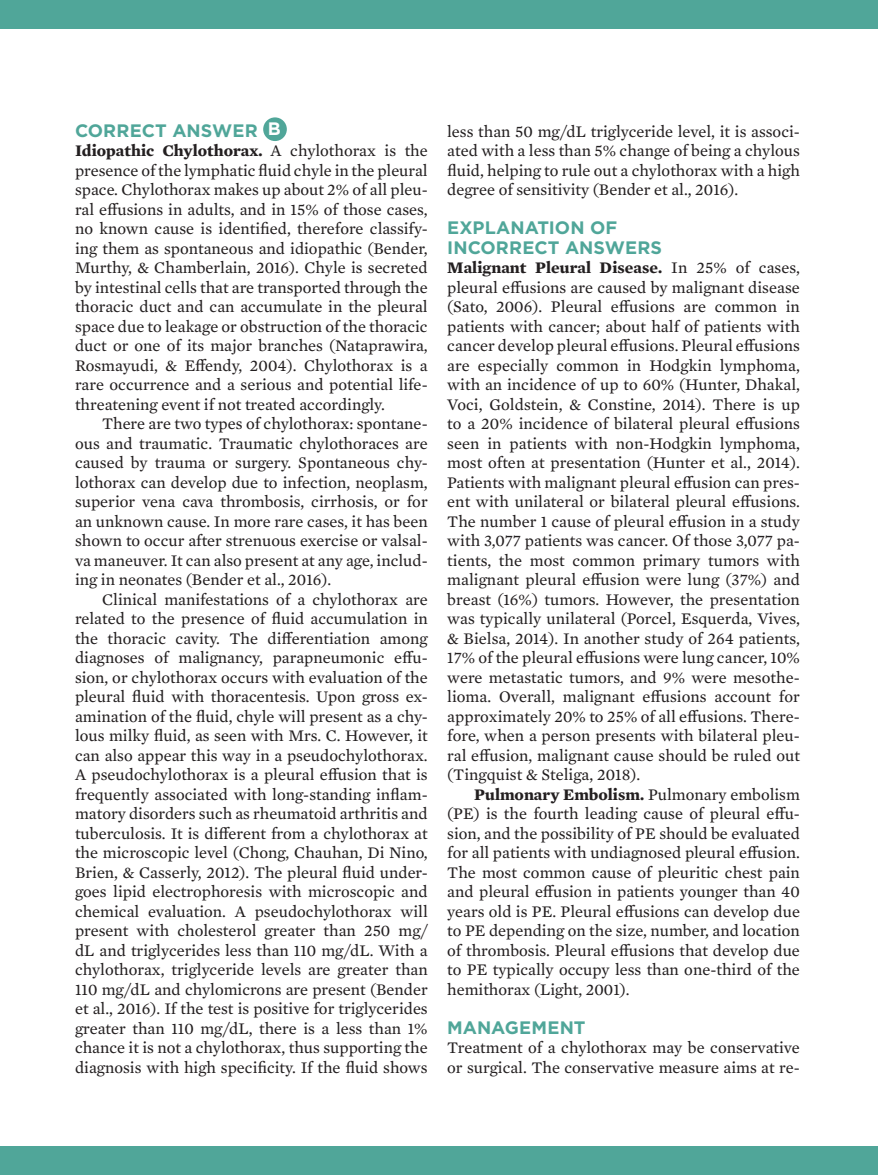
<style>
.page{position:relative;width:878px;height:1175px;background:#fff}
.page>*{position:absolute;margin:0;border:0;box-sizing:border-box;transform-origin:0 0}
.Subhead_1{font:700 18px/19.5px "Gotham";letter-spacing:.005em;color:#50a699}
.t1{font:700 18px "Gotham";color:#fff}
.Body_txt{font:16.5px/19.5px "Mercury Text G2";color:#231f20;text-align:justify}
.Body_txt_no-indent{font:16.5px/19.5px "Mercury Text G2";color:#231f20;text-align:justify}
.s1{font-weight:700}
</style>
<div class="page">
<div style="left:0;top:0;width:878px;height:29px;background:#50a699"></div>
<div style="left:0;top:1145px;width:878px;height:29px;background:#50a699"></div>
<div style="left:263px;top:117px;width:24px;height:24px;background:#50a699;border-radius:50%"></div>
<p class="Subhead_1" style="left:75px;top:120px;width:184px">CORRECT ANSWER</p>
<p class="t1" style="left:268px;top:117px;width:14px">B</p>
<p class="Body_txt_no-indent" style="left:75px;top:140px;width:354px"><span class="s1">Idiopathic Chylothorax.</span> A chylothorax is the presence of the lymphatic fluid chyle in the pleural space. Chylothorax makes up about 2% of all pleu&shy;ral effusions in adults, and in 15% of those cases, no known cause is identified, therefore classify&shy;ing them as spontaneous and idiopathic (Bender, Murthy, &amp; Chamberlain, 2016). Chyle is secreted by intestinal cells that are transported through the thoracic duct and can accumulate in the pleural space due to leakage or obstruction of the thoracic duct or one of its major branches (Nataprawira, Rosmayudi, &amp; Effendy, 2004). Chylothorax is a rare occurrence and a serious and potential life&shy;threatening event if not treated accordingly.</p>
<p class="Body_txt" style="left:75px;top:413px;width:354px;text-indent:27px">There are two types of chylothorax: spontane&shy;ous and traumatic. Traumatic chylothoraces are caused by trauma or surgery. Spontaneous chy&shy;lothorax can develop due to infection, neoplasm, superior vena cava thrombosis, cirrhosis, or for an unknown cause. In more rare cases, it has been shown to occur after strenuous exercise or valsal&shy;va maneuver. It can also present at any age, includ&shy;ing in neonates (Bender et al., 2016).</p>
<p class="Body_txt" style="left:75px;top:588px;width:354px;text-indent:27px">Clinical manifestations of a chylothorax are related to the presence of fluid accumulation in the thoracic cavity. The differentiation among diagnoses of malignancy, parapneumonic effu&shy;sion, or chylothorax occurs with evaluation of the pleural fluid with thoracentesis. Upon gross ex&shy;amination of the fluid, chyle will present as a chy&shy;lous milky fluid, as seen with Mrs. C. However, it can also appear this way in a pseudochylothorax.<br>A pseudochylothorax is a pleural effusion that is frequently associated with long-standing inflam&shy;matory disorders such as rheumatoid arthritis and tuberculosis. It is different from a chylothorax at the microscopic level (Chong, Chauhan, Di Nino, Brien, &amp; Casserly, 2012). The pleural fluid under&shy;goes lipid electrophoresis with microscopic and chemical evaluation. A pseudochylothorax will present with cholesterol greater than 250 mg/ dL and triglycerides less than 110 mg/dL. With a chylothorax, triglyceride levels are greater than 110 mg/dL and chylomicrons are present (Bender et al., 2016). If the test is positive for triglycerides greater than 110 mg/dL, there is a less than 1% chance it is not a chylothorax, thus supporting the diagnosis with high specificity. If the fluid shows</p>
<p class="Body_txt" style="left:447px;top:120px;width:354px">less than 50 mg/dL triglyceride level, it is associ&shy;ated with a less than 5% change of being a chylous fluid, helping to rule out a chylothorax with a high degree of sensitivity (Bender et al., 2016).</p>
<p class="Subhead_1" style="left:447px;top:218px;width:216px">EXPLANATION OF<br>INCORRECT ANSWERS</p>
<p class="Body_txt_no-indent" style="left:447px;top:257px;width:354px"><span class="s1">Malignant Pleural Disease.</span> In 25% of cases, pleural effusions are caused by malignant disease (Sato, 2006). Pleural effusions are common in patients with cancer; about half of patients with cancer develop pleural effusions. Pleural effusions are especially common in Hodgkin lymphoma, with an incidence of up to 60% (Hunter, Dhakal, Voci, Goldstein, &amp; Constine, 2014). There is up to a 20% incidence of bilateral pleural effusions seen in patients with non-Hodgkin lymphoma, most often at presentation (Hunter et al., 2014).<br>Patients with malignant pleural effusion can pres&shy;ent with unilateral or bilateral pleural effusions.<br>The number 1 cause of pleural effusion in a study with 3,077 patients was cancer. Of those 3,077 pa&shy;tients, the most common primary tumors with malignant pleural effusion were lung (37%) and breast (16%) tumors. However, the presentation was typically unilateral (Porcel, Esquerda, Vives, &amp; Bielsa, 2014). In another study of 264 patients, 17% of the pleural effusions were lung cancer, 10% were metastatic tumors, and 9% were mesothe&shy;lioma. Overall, malignant effusions account for approximately 20% to 25% of all effusions. There&shy;fore, when a person presents with bilateral pleu&shy;ral effusion, malignant cause should be ruled out (Tingquist &amp; Steliga, 2018).</p>
<p class="Body_txt" style="left:447px;top:783px;width:354px;text-indent:27px"><span class="s1">Pulmonary Embolism.</span> Pulmonary embolism (PE) is the fourth leading cause of pleural effu&shy;sion, and the possibility of PE should be evaluated for all patients with undiagnosed pleural effusion.<br>The most common cause of pleuritic chest pain and pleural effusion in patients younger than 40 years old is PE. Pleural effusions can develop due to PE depending on the size, number, and location of thrombosis. Pleural effusions that develop due to PE typically occupy less than one-third of the hemithorax (Light, 2001).</p>
<p class="Subhead_1" style="left:447px;top:1017px;width:140px">MANAGEMENT</p>
<p class="Body_txt_no-indent" style="left:447px;top:1037px;width:354px">Treatment of a chylothorax may be conservative or surgical. The conservative measure aims at re-</p>
</div>
